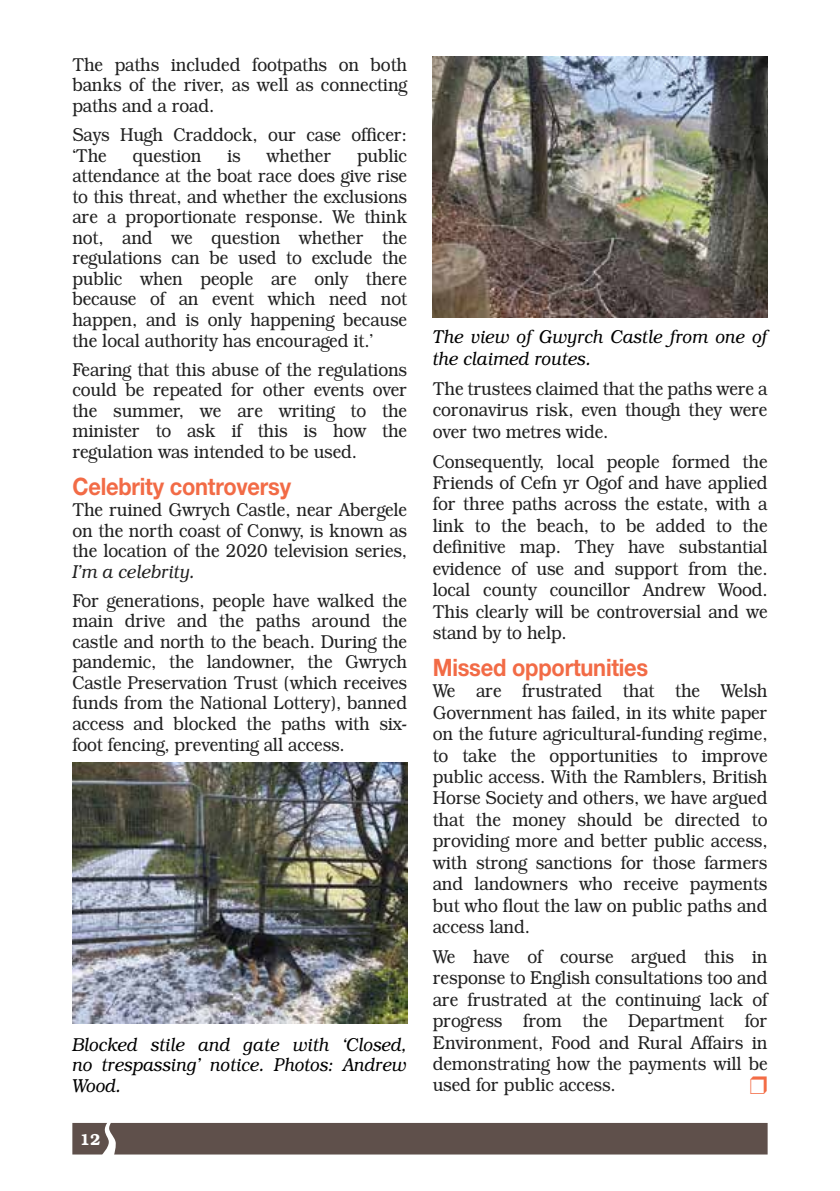
<style>
.page{position:relative;width:840px;height:1191px;background:#fff}
.page>*{position:absolute;margin:0;border:0;box-sizing:border-box;transform-origin:0 0}
.t1{font:700 24px "Helvetica Neue LT Std";letter-spacing:-.01em;color:#f26b46;scale:.91 1}
.t2{font:300 19px/21.4px "Bookman IT Cby BT";letter-spacing:-.01em;color:#222;text-align:justify;scale:.91 1}
.t3{font:italic 300 19px/20.6px "Bookman IT Cby BT";letter-spacing:-.01em;color:#000;text-align:justify;scale:.91 1}
.t4{font:italic 300 19px "Bookman IT Cby BT";letter-spacing:-.01em;color:#222;scale:.91 1}
.t5{font:600 16px "Bookman IT Cby BT";color:#fff}
</style>
<div class="page">
<img style="left:72px;top:763px;width:335px;height:260px">
<img style="left:432px;top:57px;width:335px;height:260px">
<div style="left:72px;top:1123px;width:695px;height:31px;background:#5f504b"></div>
<p class="t2" style="left:72px;top:54px;width:369px;line-height:20.6px">The paths included footpaths on both banks of the river, as well as connecting paths and a road.</p>
<p class="t2" style="left:72px;top:124px;width:369px;line-height:20.6px">Says Hugh Craddock, our case officer: ‘The</p>
<p class="t2" style="left:72px;top:145px;width:369px;line-height:20.6px;text-indent:284px">public attendance at the boat race does give rise to this threat, and whether the exclusions are a proportionate response. We think not, and we question whether the regulations can be used to exclude the public when people are only there because of an event which need not happen, and is only happening because the local authority has encouraged it.’</p>
<p class="t2" style="left:72px;top:359px;width:369px;line-height:20.6px">Fearing that this abuse of the regulations could be repeated for other events over the summer, we are writing to the minister to ask if this is how the regulation was intended to be used.</p>
<p class="t1" style="left:72px;top:471px;width:242px">Celebrity controversy</p>
<p class="t2" style="left:72px;top:499px;width:369px;line-height:20.6px">The ruined Gwrych Castle, near Abergele on the north coast of Conwy, is known as the location of the 2020 television series,</p>
<p class="t4" style="left:72px;top:560px;width:136px">I’m a celebrity.</p>
<p class="t2" style="left:72px;top:590px;width:369px;line-height:20.6px">For generations, people have walked the main drive and the paths around the castle and north to the beach. During the pandemic, the landowner, the Gwrych Castle Preservation Trust (which receives funds from the National Lottery), banned access and blocked the paths with six&shy;foot fencing, preventing all access.</p>
<p class="t2" style="left:132px;top:144px;width:77px">question</p>
<p class="t2" style="left:227px;top:144px;width:17px">is</p>
<p class="t2" style="left:266px;top:144px;width:73px">whether</p>
<p class="t3" style="left:72px;top:1033px;width:369px">Blocked stile and gate with ‘Closed, no trespassing’ notice. Photos: Andrew Wood.</p>
<p class="t5" style="left:80px;top:1129px;width:22px">12</p>
<p class="t3" style="left:432px;top:326px;width:369px;line-height:21.4px">The view of Gwyrch Castle from one of the claimed routes.</p>
<p class="t2" style="left:432px;top:378px;width:369px">The trustees claimed that the paths were a coronavirus risk, even though they were over two metres wide.</p>
<p class="t2" style="left:432px;top:450px;width:369px">Consequently, local people formed the Friends of Cefn yr Ogof and have applied for three paths across the estate, with a link to the beach, to be added to the definitive map. They have substantial evidence of use and support from the. local county councillor Andrew Wood.<br>This clearly will be controversial and we stand by to help.</p>
<p class="t1" style="left:432px;top:652px;width:238px">Missed opportunities</p>
<p class="t2" style="left:432px;top:680px;width:369px">We are frustrated that the Welsh Government has failed, in its white paper on the future agricultural-funding regime, to take the opportunities to improve public access. With the Ramblers, British Horse Society and others, we have argued that the money should be directed to providing more and better public access, with strong sanctions for those farmers and landowners who receive payments but who flout the law on public paths and access land.</p>
<p class="t2" style="left:432px;top:945px;width:369px">We have of course argued this in response to English consultations too and are frustrated at the continuing lack of progress from the Department for Environment, Food and Rural Affairs in demonstrating how the payments will be used for public access.</p>
</div>
